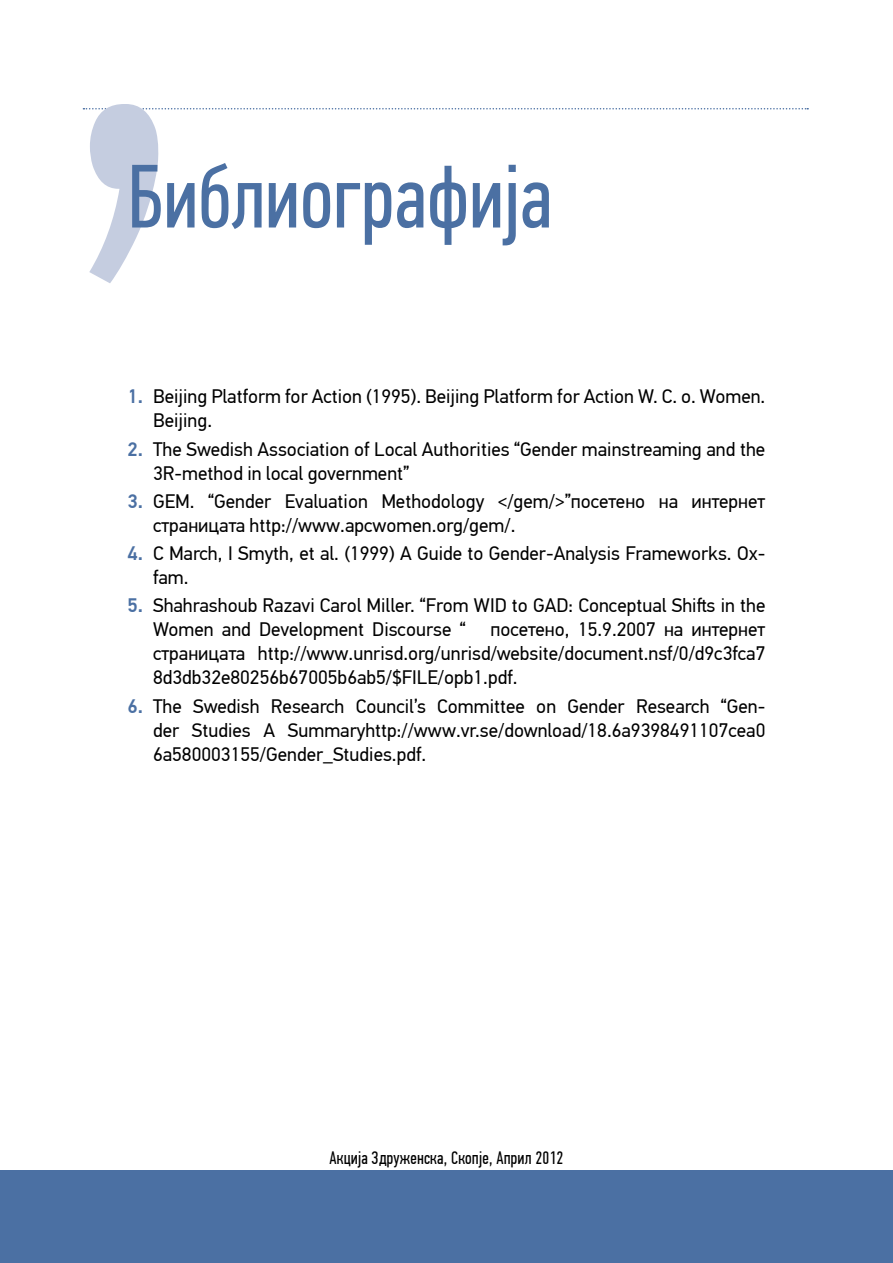
<style>
.page{position:relative;width:893px;height:1263px;background:#fff}
.page>*{position:absolute;margin:0;border:0;box-sizing:border-box;transform-origin:0 0}
.t1{font:90px "PF Din Text Comp Pro";color:#4b70a3}
.t2{font:19.5px/24px "PF1 Din Text Pro";color:#000}
.t3{font:18px "PF Din Text Comp Pro";letter-spacing:.01em;color:#000}
.s1{font-family:"PF Din Text Pro";font-weight:500;color:#4b70a3}
</style>
<div class="page">
<svg style="left:83px;top:104px;width:725px;height:179px"></svg>
<div style="left:0;top:1171px;width:893px;height:92px;background:#4b70a3"></div>
<h1 class="t1" style="left:128px;top:145px;width:426px">Библиографија</h1>
<p class="t2" style="left:153px;top:385px;width:614px;text-indent:-26px"><span class="s1">1.</span> Beijing Platform for Action (1995). Beijing Platform for Action W. C. o. Women.<br>Beijing.</p>
<p class="t2" style="left:153px;top:437px;width:614px;text-indent:-26px"><span class="s1">2.</span> The Swedish Association of Local Authorities “Gender mainstreaming and the<br>3R-method in local government”</p>
<p class="t2" style="left:153px;top:489px;width:614px;text-indent:-26px"><span class="s1">3.</span> GEM. “Gender Evaluation Methodology &lt;/gem/&gt;”посетено на интернет страницата http://www.apcwomen.org/gem/.</p>
<p class="t2" style="left:153px;top:542px;width:614px;text-indent:-26px"><span class="s1">4.</span> C March, I Smyth, et al. (1999) A Guide to Gender-Analysis Frameworks. Ox&shy;fam.</p>
<p class="t2" style="left:153px;top:594px;width:614px;text-indent:-26px"><span class="s1">5.</span> Shahrashoub Razavi Carol Miller. “From WID to GAD: Conceptual Shifts in the<br>Women and Development Discourse “</p>
<p class="t2" style="left:153px;top:618px;width:614px;text-align:justify;text-indent:337px">посетено, 15.9.2007 на интернет страницата http://www.unrisd.org/unrisd/website/document.nsf/0/d9c3fca7<br>8d3db32e80256b67005b6ab5/$FILE/opb1.pdf.</p>
<p class="t2" style="left:153px;top:694px;width:614px;text-align:justify;text-indent:-26px"><span class="s1">6.</span> The Swedish Research Council’s Committee on Gender Research “Gen&shy;der Studies A Summaryhttp://www.vr.se/download/18.6a9398491107cea0<br>6a580003155/Gender_Studies.pdf.</p>
<p class="t3" style="left:330px;top:1147px;width:235px">Акција Здруженска, Скопје, Април 2012</p>
</div>
